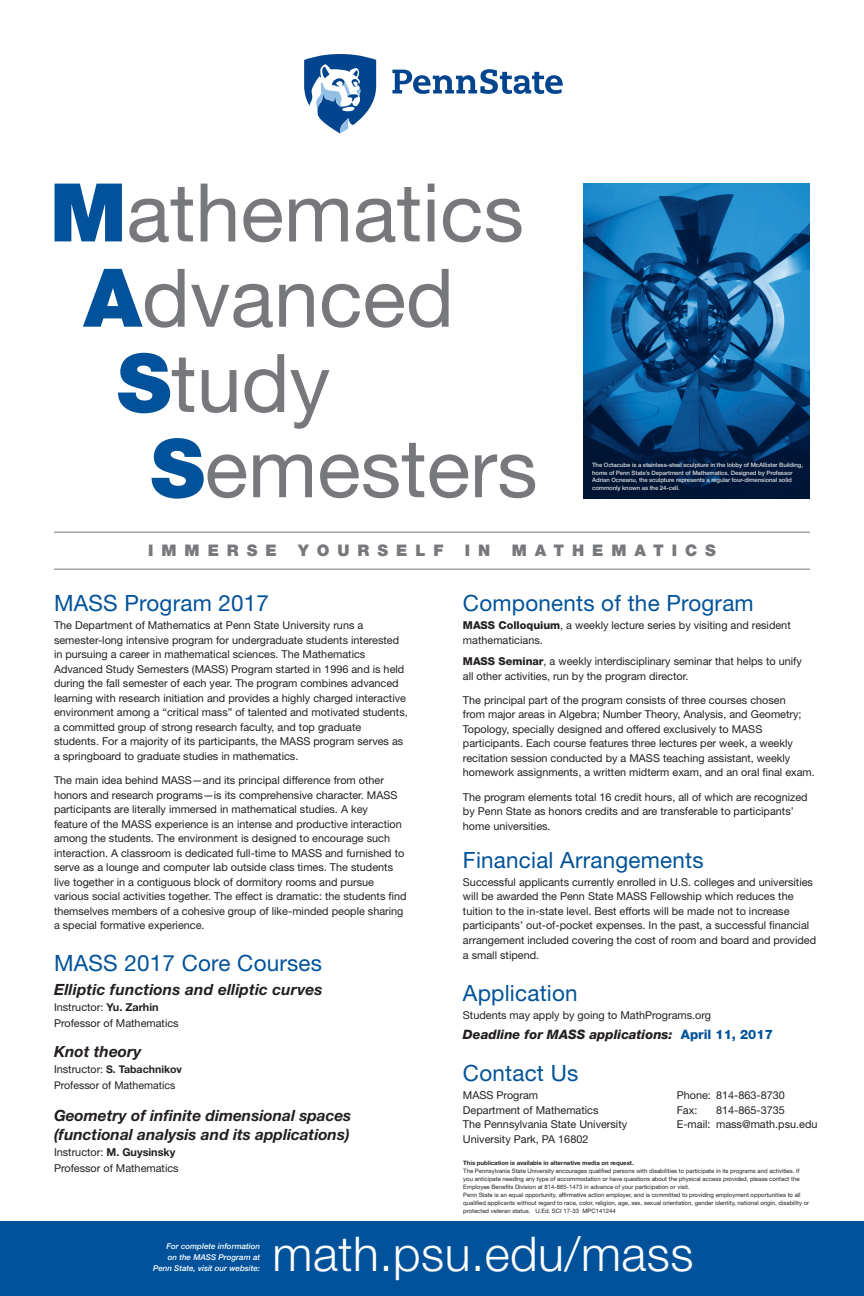
<style>
.page{position:relative;width:864px;height:1296px;background:#fff}
.page>*{position:absolute;margin:0;border:0;box-sizing:border-box;transform-origin:0 0}
.t1{font:81px "Helvetica Neue LT Std";color:#76787b}
.t2{font:300 48px "Helvetica Neue LT Std";letter-spacing:.01em;color:#fff}
.t3{font:22.4px "Helvetica Neue LT Std";letter-spacing:.01em;color:#01529a}
.t4{font:900 16px "Helvetica Neue LT Std";letter-spacing:.5em;color:#76787b}
.t5{font:italic 700 15.5px/19px "Helvetica Neue LT Std";color:#231f20}
.t6{font:italic 800 13px "Helvetica Neue LT Std";color:#231f20}
.t7{font:10.9px/14.5px "Helvetica Neue LT Std";color:#231f20}
.t8{font:10.6px/16px "Helvetica Neue LT Std";color:#231f20}
.t9{font:italic 500 8px/10.7px "Helvetica Neue LT Std";color:#fff;text-align:right}
.t10{font:6px/8px "Helvetica Neue LT Std";color:#231f20}
.t11{font:500 6px/7.5px "Helvetica Neue LT Std";letter-spacing:-.01em;color:#dcdddf}
.t12{font:700 6px "Helvetica Neue LT Std";color:#231f20}
.s1{font-weight:900;color:#01529a}
.s2{font-weight:700}
.s3{font-size:10.9px}
.s4{font-weight:800}
.s5{font-style:normal;color:#01529a}
</style>
<div class="page">
<div style="left:0;top:1222px;width:864px;height:74px;background:#01529a"></div>
<hr style="left:54px;top:532px;width:756px;height:1px;background:#76787b">
<hr style="left:54px;top:569px;width:756px;height:1px;background:#76787b">
<img style="left:584px;top:184px;width:226px;height:315px">
<svg style="left:304px;top:54px;width:73px;height:80px"></svg>
<svg style="left:392px;top:69px;width:171px;height:25px"></svg>
<h1 class="t1" style="left:50px;top:164px;width:476px"><span class="s1">M</span>athematics</h1>
<h1 class="t1" style="left:84px;top:250px;width:372px"><span class="s1">A</span>dvanced</h1>
<h1 class="t1" style="left:117px;top:335px;width:215px"><span class="s1">S</span>tudy</h1>
<h1 class="t1" style="left:151px;top:420px;width:389px"><span class="s1">S</span>emesters</h1>
<p class="t11" style="left:592px;top:461px;width:213px">The Octacube is a stainless-steel sculpture in the lobby of McAllister Building, home of Penn State’s Department of Mathematics. Designed by Professor Adrian Ocneanu, the sculpture represents a regular four-dimensional solid commonly known as the 24-cell.</p>
<h3 class="t4" style="left:148px;top:541px;width:130px">IMMERSE</h3>
<h3 class="t4" style="left:298px;top:541px;width:147px">YOURSELF</h3>
<h3 class="t4" style="left:465px;top:541px;width:27px">I N</h3>
<h3 class="t4" style="left:512px;top:541px;width:206px">MATHEMATICS</h3>
<h3 class="t3" style="left:54px;top:590px;width:217px">MASS Program 2017</h3>
<p class="t7" style="left:54px;top:618px;width:355px">The Department of Mathematics at Penn State University runs a semester-long intensive program for undergraduate students interested in pursuing a career in mathematical sciences. The Mathematics Advanced Study Semesters (MASS) Program started in 1996 and is held during the fall semester of each year. The program combines advanced learning with research initiation and provides a highly charged interactive environment among a “critical mass” of talented and motivated students, a committed group of strong research faculty, and top graduate students. For a majority of its participants, the MASS program serves as a springboard to graduate studies in mathematics.</p>
<p class="t7" style="left:54px;top:773px;width:354px">The main idea behind MASS—and its principal difference from other honors and research programs—is its comprehensive character. MASS participants are literally immersed in mathematical studies. A key<br>feature of the MASS experience is an intense and productive interaction among the students. The environment is designed to encourage such interaction. A classroom is dedicated full-time to MASS and furnished to serve as a lounge and computer lab outside class times. The students live together in a contiguous block of dormitory rooms and pursue various social activities together. The effect is dramatic: the students find themselves members of a cohesive group of like-minded people sharing a special formative experience.</p>
<h3 class="t3" style="left:54px;top:949px;width:270px">MASS 2017 Core Courses</h3>
<h3 class="t5" style="left:54px;top:980px;width:270px">Elliptic functions and elliptic curves</h3>
<p class="t7" style="left:54px;top:999px;width:126px;line-height:16px">Instructor: <span class="s2">Yu. Zarhin<br></span>Professor of Mathematics</p>
<h3 class="t5" style="left:54px;top:1042px;width:89px">Knot theory</h3>
<p class="t8" style="left:54px;top:1061px;width:130px"><span class="s3">Instruct</span>or: <span class="s2">S. Tabachnikov<br></span>Professor of Mathematics</p>
<h3 class="t5" style="left:54px;top:1106px;width:299px">Geometry of infinite dimensional spaces (functional analysis and its applications)</h3>
<p class="t7" style="left:54px;top:1144px;width:126px;line-height:16px">Instructor: <span class="s2">M. Guysinsky<br></span>Professor of Mathematics</p>
<h3 class="t3" style="left:463px;top:590px;width:292px">Components of the Program</h3>
<p class="t7" style="left:463px;top:618px;width:329px"><span class="s4">MASS Colloquium</span>, a weekly lecture series by visiting and resident mathematicians.</p>
<p class="t7" style="left:463px;top:654px;width:340px"><span class="s4">MASS Seminar</span>, a weekly interdisciplinary seminar that helps to unify all other activities, run by the program director.</p>
<p class="t7" style="left:463px;top:693px;width:353px">The principal part of the program consists of three courses chosen<br>from major areas in Algebra; Number Theory, Analysis, and Geometry; Topology, specially designed and offered exclusively to MASS participants. Each course features three lectures per week, a weekly recitation session conducted by a MASS teaching assistant, weekly homework assignments, a written midterm exam, and an oral final exam.</p>
<p class="t7" style="left:463px;top:789px;width:346px">The program elements total 16 credit hours, all of which are recognized by Penn State as honors credits and are transferable to participants’ home universities.</p>
<h3 class="t3" style="left:463px;top:847px;width:242px">Financial Arrangements</h3>
<p class="t7" style="left:463px;top:875px;width:355px">Successful applicants currently enrolled in U.S. colleges and universities will be awarded the Penn State MASS Fellowship which reduces the tuition to the in-state level. Best efforts will be made not to increase participants’ out-of-pocket expenses. In the past, a successful financial arrangement included covering the cost of room and board and provided a small stipend.</p>
<h3 class="t3" style="left:463px;top:980px;width:116px">Application</h3>
<p class="t7" style="left:463px;top:1008px;width:250px">Students may apply by going to MathPrograms.org</p>
<p class="t6" style="left:463px;top:1026px;width:311px">Deadline for MASS applications: <span class="s5">April 11, 2017</span></p>
<h3 class="t3" style="left:463px;top:1060px;width:117px">Contact Us</h3>
<p class="t7" style="left:463px;top:1088px;width:166px">MASS Program<br>Department of Mathematics<br>The Pennsylvania State University<br>University Park, PA 16802</p>
<p class="t7" style="left:677px;top:1088px;width:110px">Phone: 814-863-8730<br>Fax:</p>
<p class="t7" style="left:677px;top:1103px;width:142px;text-indent:39px">814-865-3735<br>E-mail: mass@math.psu.edu</p>
<p class="t12" style="left:463px;top:1159px;width:172px">This publication is available in alternative media on request.</p>
<p class="t10" style="left:463px;top:1167px;width:348px">The Pennsylvania State University encourages qualified persons with disabilities to participate in its programs and activities. If you anticipate needing any type of accommodation or have questions about the physical access provided, please contact the Employee Benefits Division at 814-865-1473 in advance of your participation or visit.<br>Penn State is an equal opportunity, affirmative action employer, and is committed to providing employment opportunities to all qualified applicants without regard to race, color, religion, age, sex, sexual orientation, gender identity, national origin, disability or protected veteran status. U.Ed. SCI 17-33 MPC141244</p>
<p class="t9" style="left:153px;top:1241px;width:109px">For complete information<br>on the MASS Program at<br>Penn State, visit our website:</p>
<h2 class="t2" style="left:273px;top:1225px;width:422px">math.psu.edu/mass</h2>
</div>
